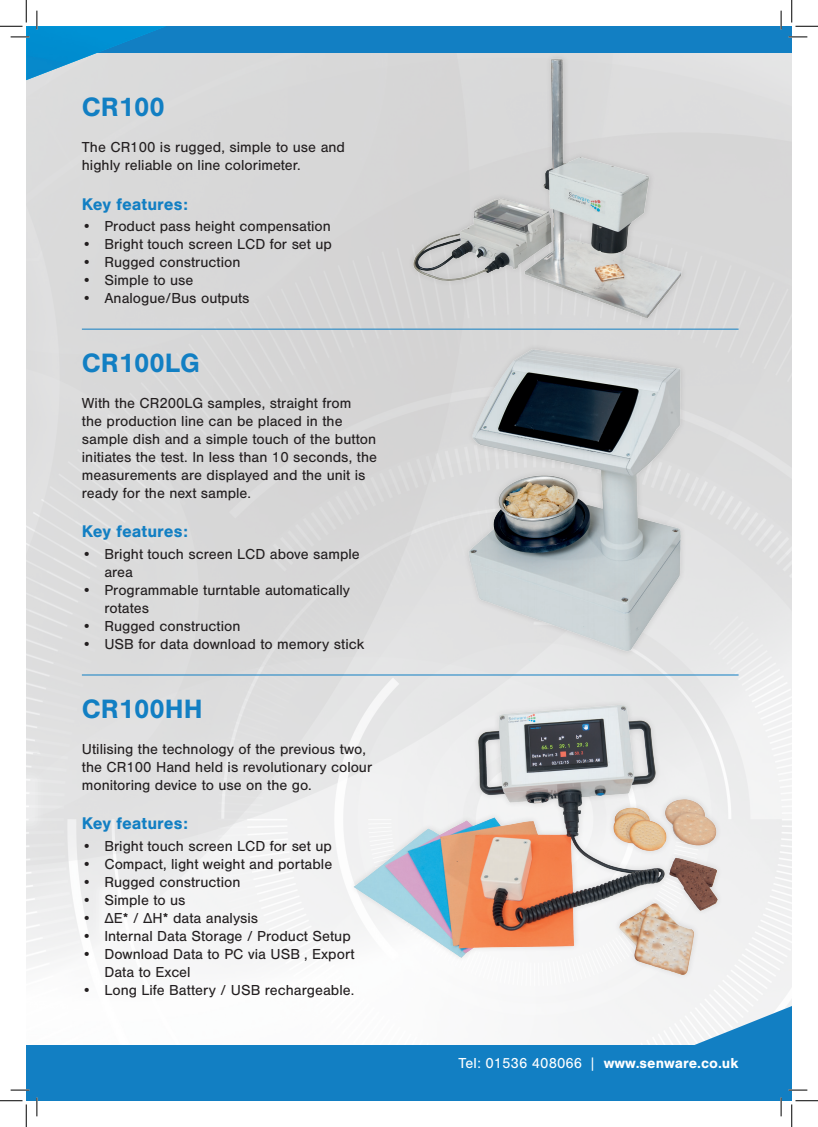
<style>
.page{position:relative;width:818px;height:1127px;background:#fff}
.page>*{position:absolute;margin:0;border:0;box-sizing:border-box;transform-origin:0 0}
.t1{font:700 27.5px "Nimbus San";color:#127fc3}
.t2{font:700 17.5px "Nimbus San";color:#127fc3}
.t3{font:15px/18px "Nimbus San";color:#231f20}
.t4{font:700 15px "Nimbus San";color:#fff}
.s1{font-weight:400}
.s2{font-family:"Calibri";font-weight:400}
</style>
<div class="page">
<div style="left:26px;top:26px;width:766px;height:27px;background:#127fc3"></div>
<svg style="left:26px;top:80px;width:140px;height:920px;background:#e0e0e0"></svg>
<img style="left:26px;top:26px;width:140px;height:54px">
<img style="left:349px;top:687px;width:376px;height:301px">
<div style="left:26px;top:1044px;width:766px;height:56px;background:#127fc3"></div>
<img style="left:453px;top:335px;width:239px;height:326px">
<img style="left:400px;top:53px;width:301px;height:271px">
<hr style="left:82px;top:329px;width:656px;height:1px;background:#127fc3">
<hr style="left:82px;top:674px;width:656px;height:1px;background:#127fc3">
<svg style="left:11px;top:36px;width:18px;height:2px"></svg>
<svg style="left:788px;top:36px;width:19px;height:2px"></svg>
<svg style="left:11px;top:1089px;width:18px;height:1px"></svg>
<svg style="left:36px;top:11px;width:2px;height:18px"></svg>
<svg style="left:36px;top:1097px;width:2px;height:18px"></svg>
<svg style="left:780px;top:11px;width:2px;height:18px"></svg>
<svg style="left:0;top:0;width:27px;height:27px"></svg>
<svg style="left:0;top:1100px;width:27px;height:26px"></svg>
<svg style="left:791px;top:0;width:27px;height:27px"></svg>
<svg style="left:624px;top:1004px;width:194px;height:122px"></svg>
<h1 class="t1" style="left:82px;top:92px;width:85px">CR100</h1>
<p class="t3" style="left:82px;top:139px;width:265px">The CR100 is rugged, simple to use and highly reliable on line colorimeter.</p>
<p class="t2" style="left:82px;top:194px;width:108px">Key features:</p>
<p class="t3" style="left:82px;top:217px;width:251px">• Product pass height compensation</p>
<p class="t3" style="left:82px;top:235px;width:252px">• Bright touch screen LCD for set up</p>
<p class="t3" style="left:82px;top:253px;width:160px">• Rugged construction</p>
<p class="t3" style="left:82px;top:271px;width:113px">• Simple to use</p>
<p class="t3" style="left:82px;top:289px;width:169px">• Analogue/Bus outputs</p>
<h1 class="t1" style="left:82px;top:347px;width:119px">CR100LG</h1>
<p class="t3" style="left:82px;top:394px;width:297px">With the CR200LG samples, straight from<br>the production line can be placed in the sample dish and a simple touch of the button initiates the test. In less than 10 seconds, the measurements are displayed and the unit is ready for the next sample.</p>
<p class="t2" style="left:82px;top:521px;width:108px">Key features:</p>
<p class="t3" style="left:104px;top:545px;width:257px;text-indent:-22px">• Bright touch screen LCD above sample area</p>
<p class="t3" style="left:104px;top:581px;width:247px;text-indent:-22px">• Programmable turntable automatically rotates</p>
<p class="t3" style="left:82px;top:617px;width:160px">• Rugged construction</p>
<p class="t3" style="left:82px;top:635px;width:284px">• USB for data download to memory stick</p>
<h1 class="t1" style="left:82px;top:693px;width:122px">CR100HH</h1>
<p class="t3" style="left:82px;top:740px;width:292px">Utilising the technology of the previous two, the CR100 Hand held is revolutionary colour monitoring device to use on the go.</p>
<p class="t2" style="left:82px;top:813px;width:108px">Key features:</p>
<p class="t3" style="left:82px;top:836px;width:252px">• Bright touch screen LCD for set up</p>
<p class="t3" style="left:82px;top:854px;width:252px">• Compact, light weight and portable</p>
<p class="t3" style="left:82px;top:872px;width:160px">• Rugged construction</p>
<p class="t3" style="left:82px;top:890px;width:105px">• Simple to us</p>
<p class="t3" style="left:82px;top:908px;width:178px">• ΔE* / ΔH* data analysis</p>
<p class="t3" style="left:82px;top:926px;width:270px">• Internal Data Storage / Product Setup</p>
<p class="t3" style="left:104px;top:944px;width:252px;text-indent:-22px">• Download Data to PC via USB , Export<br>Data to Excel</p>
<p class="t3" style="left:82px;top:980px;width:274px">• Long Life Battery / USB rechargeable.</p>
<p class="t4" style="left:458px;top:1054px;width:282px"><span class="s1">Tel: 01536 408066</span> <span class="s2">|</span> www.senware.co.uk</p>
</div>
